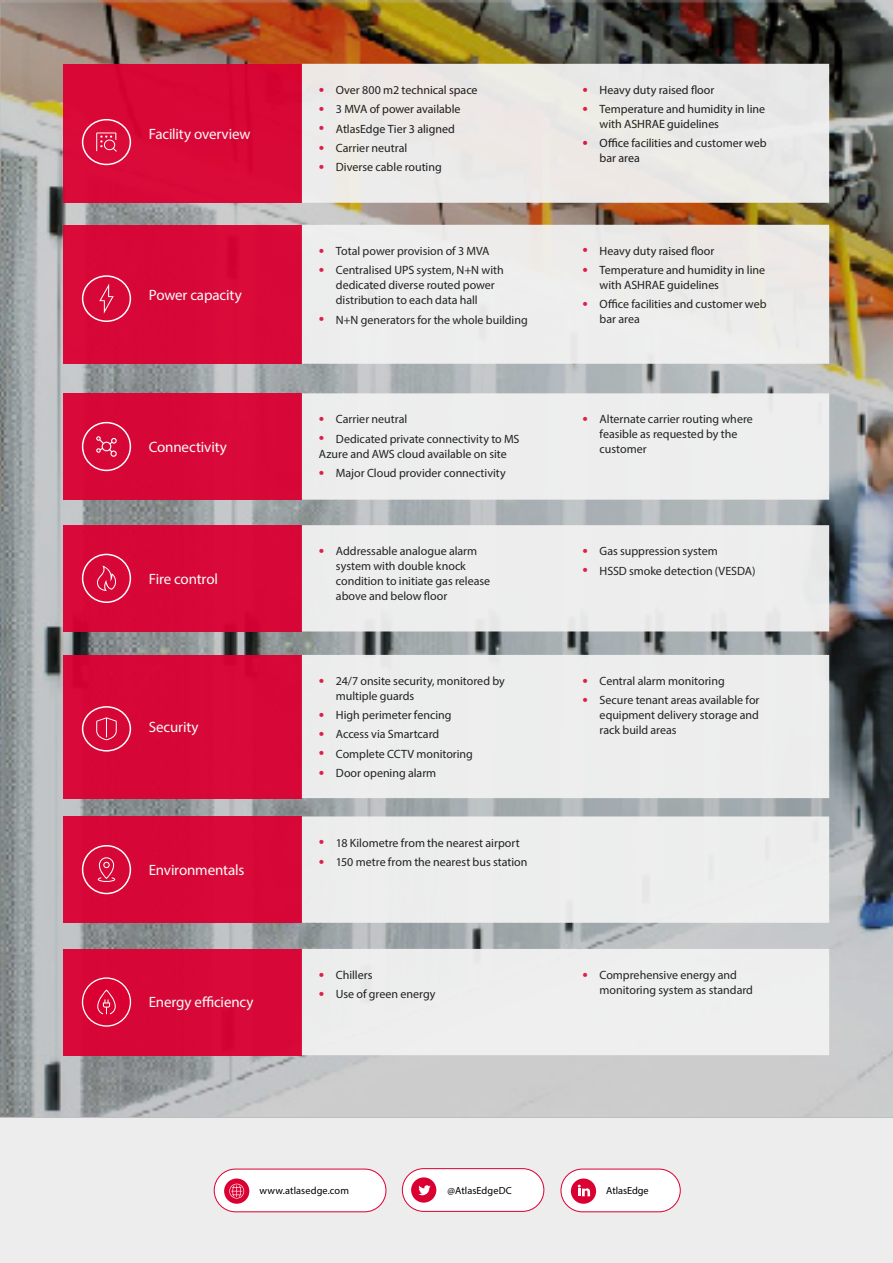
<style>
.page{position:relative;width:893px;height:1263px;background:#fff}
.page>*{position:absolute;margin:0;border:0;box-sizing:border-box;transform-origin:0 0}
.t1{font:15px "Myriad Pro";letter-spacing:-.01em;color:#fff}
.t2{font:12px/15px "Myriad Pro";color:#1a1a1a}
.t3{font:10.35px "Myriad Pro";letter-spacing:.005em;color:#000}
.s1{font-size:19.5px;color:#df1a46}
</style>
<div class="page">
<div style="left:0;top:1117px;width:893px;height:146px;background:#ededed"></div>
<div style="left:214px;top:1169px;width:172px;height:43px;background:#fff;border-radius:21px"></div>
<div style="left:214px;top:1169px;width:172px;height:43px;border:1px solid #db0032;border-radius:21px"></div>
<div style="left:224px;top:1178px;width:25px;height:26px;background:#db0032;border-radius:50%"></div>
<svg style="left:229px;top:1184px;width:15px;height:14px"></svg>
<div style="left:561px;top:1169px;width:119px;height:43px;background:#fff;border-radius:21px"></div>
<div style="left:561px;top:1169px;width:119px;height:43px;border:1px solid #db0032;border-radius:21px"></div>
<div style="left:571px;top:1178px;width:25px;height:26px;background:#db0032;border-radius:50%"></div>
<svg style="left:578px;top:1185px;width:12px;height:11px"></svg>
<div style="left:402px;top:1168px;width:142px;height:43px;background:#fff;border-radius:21px"></div>
<div style="left:402px;top:1168px;width:142px;height:43px;border:1px solid #db0032;border-radius:21px"></div>
<div style="left:411px;top:1177px;width:25px;height:25px;background:#db0032;border-radius:50%"></div>
<svg style="left:418px;top:1185px;width:13px;height:10px"></svg>
<img style="left:0;top:0;width:893px;height:1117px">
<div style="left:64px;top:64px;width:238px;height:139px;background:#d80736"></div>
<div style="left:302px;top:64px;width:527px;height:139px;background:#ece9e6"></div>
<div style="left:82px;top:119px;width:49px;height:46px;border:2px solid #fff;border-radius:50%"></div>
<svg style="left:96px;top:132px;width:21px;height:20px"></svg>
<div style="left:64px;top:225px;width:238px;height:139px;background:#d70837"></div>
<div style="left:302px;top:225px;width:527px;height:139px;background:#ededed"></div>
<div style="left:82px;top:275px;width:49px;height:47px;border:2px solid #fff;border-radius:50%"></div>
<svg style="left:99px;top:284px;width:15px;height:30px"></svg>
<div style="left:64px;top:393px;width:238px;height:107px;background:#d70737"></div>
<div style="left:302px;top:393px;width:527px;height:107px;background:#edeeee"></div>
<div style="left:82px;top:422px;width:49px;height:49px;border:2px solid #fff;border-radius:50%"></div>
<svg style="left:96px;top:436px;width:21px;height:21px"></svg>
<div style="left:64px;top:525px;width:238px;height:106px;background:#d70737"></div>
<div style="left:302px;top:525px;width:527px;height:106px;background:#ededed"></div>
<div style="left:82px;top:554px;width:49px;height:49px;border:2px solid #fff;border-radius:50%"></div>
<svg style="left:97px;top:566px;width:19px;height:25px"></svg>
<div style="left:64px;top:816px;width:238px;height:107px;background:#d70737"></div>
<div style="left:302px;top:816px;width:527px;height:107px;background:#eceded"></div>
<div style="left:82px;top:845px;width:49px;height:49px;border:2px solid #fff;border-radius:50%"></div>
<svg style="left:98px;top:857px;width:17px;height:25px"></svg>
<div style="left:64px;top:655px;width:238px;height:143px;background:#d70737"></div>
<div style="left:302px;top:655px;width:527px;height:143px;background:#ededed"></div>
<div style="left:82px;top:706px;width:49px;height:45px;border:2px solid #fff;border-radius:50%"></div>
<svg style="left:96px;top:717px;width:21px;height:23px"></svg>
<div style="left:64px;top:949px;width:238px;height:106px;background:#d70737"></div>
<div style="left:302px;top:949px;width:527px;height:106px;background:#eeefef"></div>
<div style="left:83px;top:978px;width:47px;height:48px;background:#db0032;border-radius:50%"></div>
<div style="left:82px;top:977px;width:49px;height:50px;border:1px solid #fff;border-radius:50%"></div>
<svg style="left:97px;top:989px;width:19px;height:25px"></svg>
<p class="t1" style="left:149px;top:124px;width:103px">Facility overview</p>
<p class="t1" style="left:149px;top:285px;width:94px">Power capacity</p>
<p class="t1" style="left:149px;top:438px;width:80px">Connectivity</p>
<p class="t1" style="left:149px;top:569px;width:71px">Fire control</p>
<p class="t1" style="left:149px;top:718px;width:51px">Security</p>
<p class="t1" style="left:149px;top:861px;width:97px">Environmentals</p>
<p class="t1" style="left:149px;top:993px;width:106px">Energy efficiency</p>
<p class="t2" style="left:319px;top:82px;width:160px"><span class="s1">•</span> Over 800 m2 technical space</p>
<p class="t2" style="left:319px;top:102px;width:143px"><span class="s1">•</span> 3 MVA of power available</p>
<p class="t2" style="left:319px;top:121px;width:137px"><span class="s1">•</span> AtlasEdge Tier 3 aligned</p>
<p class="t2" style="left:319px;top:140px;width:90px"><span class="s1">•</span> Carrier neutral</p>
<p class="t2" style="left:319px;top:159px;width:124px"><span class="s1">•</span> Diverse cable routing</p>
<p class="t2" style="left:319px;top:243px;width:172px"><span class="s1">•</span> Total power provision of 3 MVA</p>
<p class="t2" style="left:336px;top:263px;width:169px;text-indent:-17px"><span class="s1">•</span> Centralised UPS system, N+N with dedicated diverse routed power distribution to each data hall</p>
<p class="t2" style="left:319px;top:312px;width:210px"><span class="s1">•</span> N+N generators for the whole building</p>
<p class="t2" style="left:319px;top:412px;width:90px"><span class="s1">•</span> Carrier neutral</p>
<p class="t2" style="left:319px;top:431px;width:202px"><span class="s1">•</span> Dedicated private connectivity to MS<br>Azure and AWS cloud available on site</p>
<p class="t2" style="left:319px;top:465px;width:188px"><span class="s1">•</span> Major Cloud provider connectivity</p>
<p class="t2" style="left:583px;top:82px;width:133px"><span class="s1">•</span> Heavy duty raised floor</p>
<p class="t2" style="left:600px;top:101px;width:167px;text-indent:-17px"><span class="s1">•</span> Temperature and humidity in line with ASHRAE guidelines</p>
<p class="t2" style="left:600px;top:136px;width:168px;text-indent:-17px"><span class="s1">•</span> Office facilities and customer web bar area</p>
<p class="t2" style="left:583px;top:243px;width:133px"><span class="s1">•</span> Heavy duty raised floor</p>
<p class="t2" style="left:600px;top:262px;width:167px;text-indent:-17px"><span class="s1">•</span> Temperature and humidity in line with ASHRAE guidelines</p>
<p class="t2" style="left:600px;top:296px;width:168px;text-indent:-17px"><span class="s1">•</span> Office facilities and customer web bar area</p>
<p class="t2" style="left:600px;top:412px;width:155px;text-indent:-17px"><span class="s1">•</span> Alternate carrier routing where feasible as requested by the customer</p>
<p class="t2" style="left:336px;top:543px;width:156px;text-indent:-17px"><span class="s1">•</span> Addressable analogue alarm system with double knock condition to initiate gas release above and below floor</p>
<p class="t2" style="left:583px;top:544px;width:137px"><span class="s1">•</span> Gas suppression system</p>
<p class="t2" style="left:583px;top:563px;width:174px"><span class="s1">•</span> HSSD smoke detection (VESDA)</p>
<p class="t2" style="left:336px;top:673px;width:170px;text-indent:-17px"><span class="s1">•</span> 24/7 onsite security, monitored by multiple guards</p>
<p class="t2" style="left:319px;top:707px;width:134px"><span class="s1">•</span> High perimeter fencing</p>
<p class="t2" style="left:319px;top:727px;width:122px"><span class="s1">•</span> Access via Smartcard</p>
<p class="t2" style="left:319px;top:746px;width:156px"><span class="s1">•</span> Complete CCTV monitoring</p>
<p class="t2" style="left:319px;top:765px;width:119px"><span class="s1">•</span> Door opening alarm</p>
<p class="t2" style="left:319px;top:835px;width:202px"><span class="s1">•</span> 18 Kilometre from the nearest airport</p>
<p class="t2" style="left:319px;top:854px;width:210px"><span class="s1">•</span> 150 metre from the nearest bus station</p>
<p class="t2" style="left:319px;top:967px;width:55px"><span class="s1">•</span> Chillers</p>
<p class="t2" style="left:319px;top:987px;width:118px"><span class="s1">•</span> Use of green energy</p>
<p class="t2" style="left:583px;top:673px;width:144px"><span class="s1">•</span> Central alarm monitoring</p>
<p class="t2" style="left:600px;top:693px;width:161px;text-align:justify;text-indent:-17px"><span class="s1">•</span> Secure tenant areas available for equipment delivery storage and rack build areas</p>
<p class="t2" style="left:600px;top:967px;width:155px;text-indent:-17px"><span class="s1">•</span> Comprehensive energy and monitoring system as standard</p>
<p class="t3" style="left:259px;top:1184px;width:91px">www.atlasedge.com</p>
<p class="t3" style="left:448px;top:1184px;width:66px">@AtlasEdgeDC</p>
<p class="t3" style="left:606px;top:1184px;width:44px">AtlasEdge</p>
</div>
